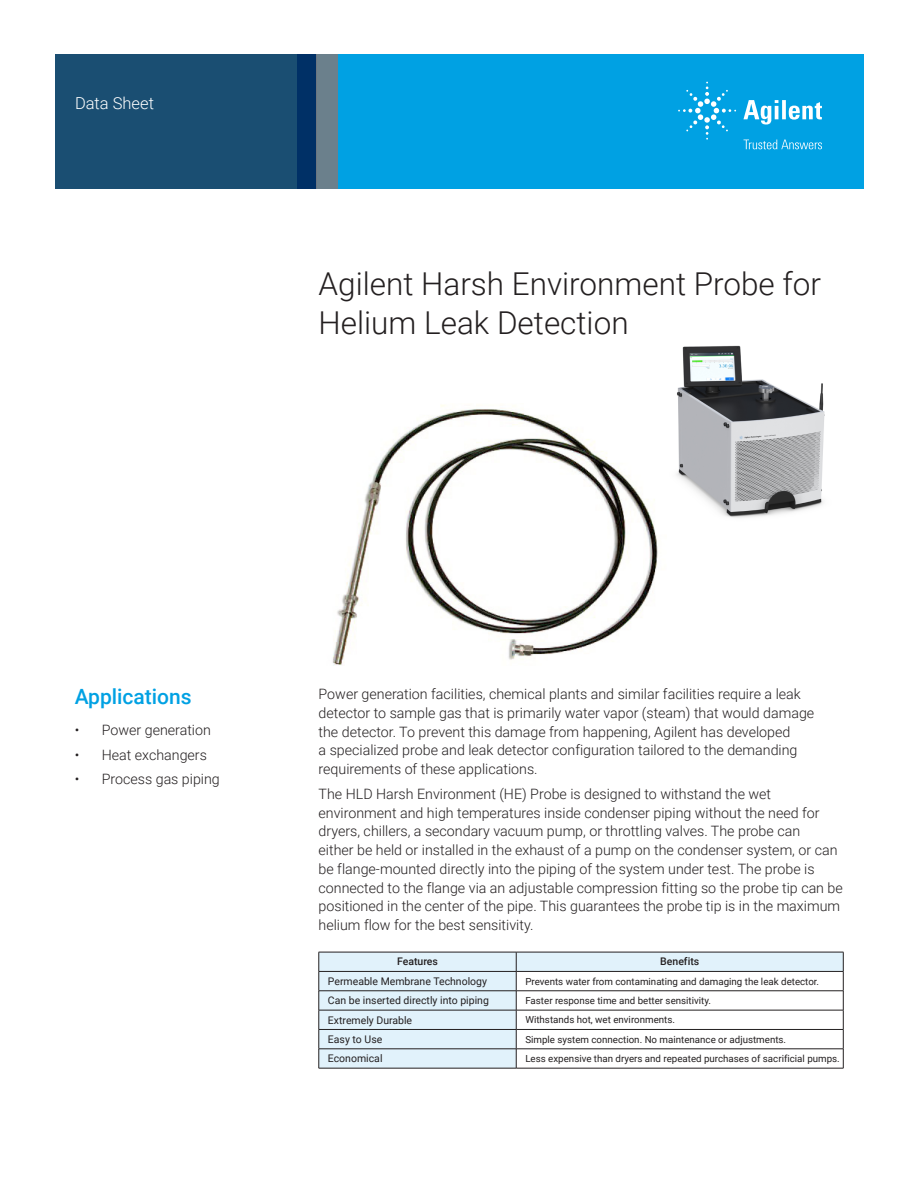
<style>
.page{position:relative;width:918px;height:1188px;background:#fff}
.page>*{position:absolute;margin:0;border:0;box-sizing:border-box;transform-origin:0 0}
.t1{font:300 31.5px/39px "Roboto";color:#231f20}
.Header_1{font:500 21px "Roboto";color:#00a1e3}
.Area_Identifier{font:300 16.5px "Roboto";color:#fff}
.Text{font:300 14.25px/18.8px "Roboto";color:#231f20}
.Table_text{font:10.5px "Roboto";color:#231f20}
.Table_header{font:500 10.5px "Roboto";color:#231f20}
.Table_text_small_FL{font:9.75px "Roboto";color:#231f20}
</style>
<div class="page">
<div style="left:297px;top:54px;width:567px;height:135px;background:#00a1e3"></div>
<svg style="left:55px;top:54px;width:261px;height:135px;fill:#1a4e72"></svg>
<div style="left:316px;top:54px;width:22px;height:135px;background:#6b808c"></div>
<img style="left:332px;top:405px;width:326px;height:260px">
<img style="left:676px;top:345px;width:149px;height:173px">
<svg style="left:320px;top:953px;width:523px;height:115px;fill:#e1f2fb"></svg>
<hr style="left:319px;top:991px;width:197px;height:1px;background:#231f20">
<hr style="left:516px;top:991px;width:327px;height:1px;background:#231f20">
<hr style="left:319px;top:1010px;width:197px;height:1px;background:#231f20">
<hr style="left:516px;top:1010px;width:327px;height:1px;background:#231f20">
<hr style="left:319px;top:1029px;width:197px;height:1px;background:#231f20">
<hr style="left:516px;top:1029px;width:327px;height:1px;background:#231f20">
<hr style="left:319px;top:1049px;width:197px;height:1px;background:#231f20">
<hr style="left:516px;top:1049px;width:327px;height:1px;background:#231f20">
<hr style="left:319px;top:1068px;width:197px;height:1px;background:#231f20">
<svg style="left:516px;top:953px;width:1px;height:115px"></svg>
<hr style="left:516px;top:1068px;width:327px;height:1px;background:#231f20">
<hr style="left:319px;top:952px;width:197px;height:1px;background:#231f20">
<svg style="left:319px;top:952px;width:1px;height:116px"></svg>
<hr style="left:516px;top:952px;width:327px;height:1px;background:#231f20">
<svg style="left:843px;top:952px;width:1px;height:116px"></svg>
<hr style="left:319px;top:971px;width:197px;height:1px;background:#231f20">
<hr style="left:516px;top:971px;width:327px;height:1px;background:#231f20">
<svg style="left:743px;top:100px;width:79px;height:25px"></svg>
<svg style="left:678px;top:82px;width:58px;height:58px"></svg>
<svg style="left:744px;top:140px;width:78px;height:9px"></svg>
<p class="Area_Identifier" style="left:75px;top:91px;width:80px">Data Sheet</p>
<p class="t1" style="left:319px;top:263px;width:504px">Agilent Harsh Environment Probe for<br>Helium Leak Detection</p>
<p class="Header_1" style="left:75px;top:682px;width:118px">Applications</p>
<p class="Text" style="left:75px;top:720px;width:138px">• Power generation</p>
<p class="Text" style="left:75px;top:745px;width:134px">• Heat exchangers</p>
<p class="Text" style="left:75px;top:769px;width:147px">• Process gas piping</p>
<p class="Text" style="left:319px;top:684px;width:497px">Power generation facilities, chemical plants and similar facilities require a leak detector to sample gas that is primarily water vapor (steam) that would damage the detector. To prevent this damage from happening, Agilent has developed<br>a specialized probe and leak detector configuration tailored to the demanding requirements of these applications.</p>
<p class="Text" style="left:319px;top:784px;width:526px">The HLD Harsh Environment (HE) Probe is designed to withstand the wet environment and high temperatures inside condenser piping without the need for dryers, chillers, a secondary vacuum pump, or throttling valves. The probe can<br>either be held or installed in the exhaust of a pump on the condenser system, or can be flange-mounted directly into the piping of the system under test. The probe is connected to the flange via an adjustable compression fitting so the probe tip can be positioned in the center of the pipe. This guarantees the probe tip is in the maximum helium flow for the best sensitivity.</p>
<p class="Table_header" style="left:397px;top:954px;width:42px">Features</p>
<p class="Table_header" style="left:660px;top:954px;width:41px">Benefits</p>
<p class="Table_text" style="left:328px;top:974px;width:161px">Permeable Membrane Technology</p>
<p class="Table_text_small_FL" style="left:525px;top:974px;width:295px">Prevents water from contaminating and damaging the leak detector.</p>
<p class="Table_text" style="left:328px;top:993px;width:162px">Can be inserted directly into piping</p>
<p class="Table_text_small_FL" style="left:525px;top:994px;width:187px">Faster response time and better sensitivity.</p>
<p class="Table_text" style="left:328px;top:1012px;width:86px">Extremely Durable</p>
<p class="Table_text_small_FL" style="left:525px;top:1013px;width:151px">Withstands hot, wet environments.</p>
<p class="Table_text" style="left:328px;top:1032px;width:56px">Easy to Use</p>
<p class="Table_text_small_FL" style="left:525px;top:1032px;width:262px">Simple system connection. No maintenance or adjustments.</p>
<p class="Table_text" style="left:328px;top:1051px;width:56px">Economical</p>
<p class="Table_text_small_FL" style="left:525px;top:1052px;width:316px">Less expensive than dryers and repeated purchases of sacrificial pumps.</p>
</div>
